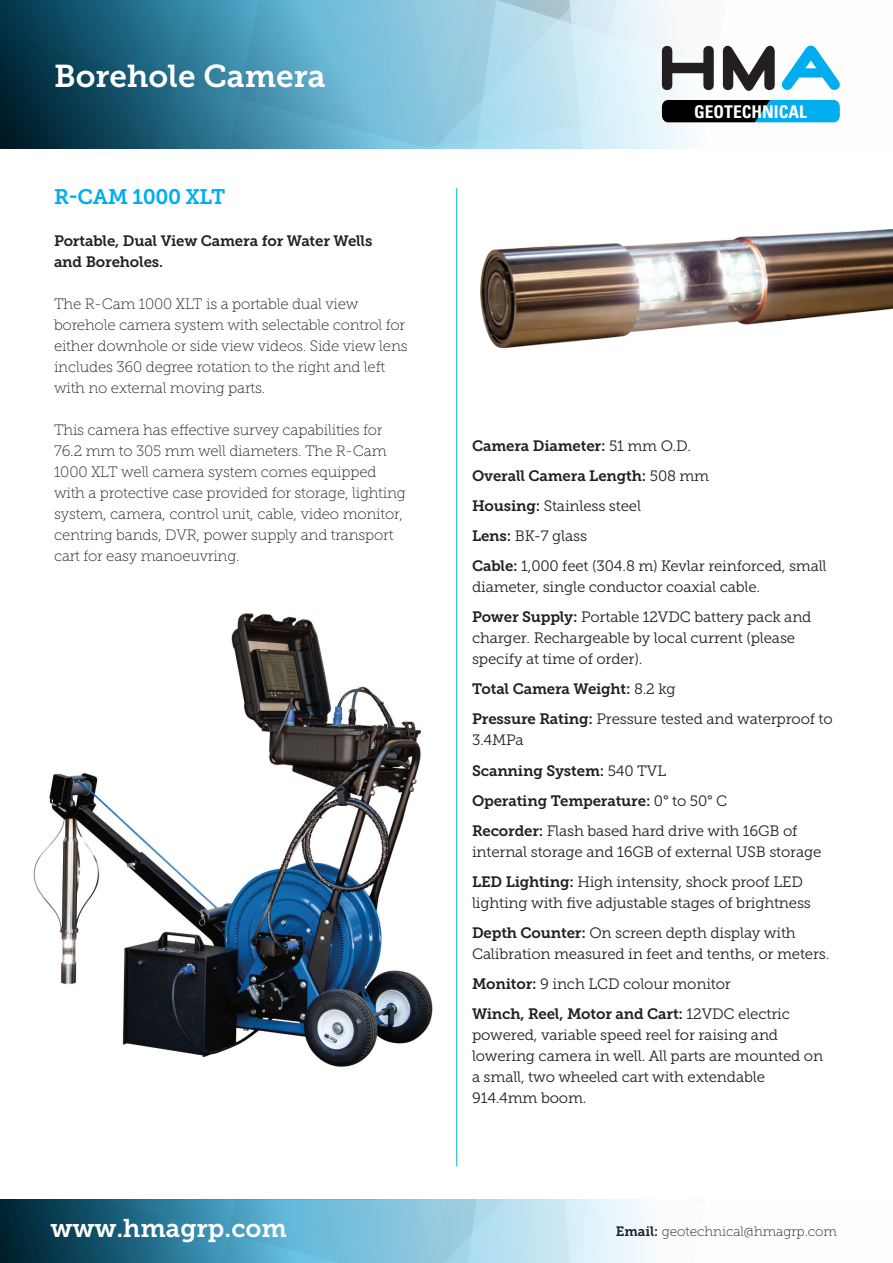
<style>
.page{position:relative;width:893px;height:1263px;background:#fff}
.page>*{position:absolute;margin:0;border:0;box-sizing:border-box;transform-origin:0 0}
.t1{font:31.5px "Museo Slab 700";color:#fff}
.t2{font:25.5px "Museo Slab 700";color:#fff}
.t3{font:21px "Museo Slab 700";letter-spacing:-.02em;color:#00aeef}
.t4{font:700 condensed 17.55px "Univers";color:#fff}
.t5{font:15px/21px "Museo Slab 300";letter-spacing:-.01em;color:#231f20}
.t6{font:15px/21px "Museo Slab 100";letter-spacing:-.01em;color:#231f20}
.t7{font:15px/30px "Museo Slab 700";letter-spacing:-.01em;color:#231f20}
.t8{font:13.5px "Museo Slab 100";color:#231f20}
.s1{font-family:"Museo Slab 300"}
.s2{font-family:"Museo Slab 700"}
</style>
<div class="page">
<svg style="left:0;top:0;width:840px;height:149px;background:#79a9bc"></svg>
<svg style="left:380px;top:1199px;width:270px;height:64px;background:#badfed"></svg>
<svg style="left:0;top:1199px;width:380px;height:64px;background:#387f9b"></svg>
<hr style="left:456px;top:188px;width:1px;height:978px;background:#00aeef">
<img style="left:481px;top:228px;width:412px;height:119px">
<img style="left:33px;top:613px;width:400px;height:454px">
<h1 class="t1" style="left:54px;top:59px;width:273px">Borehole Camera</h1>
<h3 class="t3" style="left:54px;top:185px;width:173px">R-CAM 1000 XLT</h3>
<p class="t7" style="left:54px;top:230px;width:320px;line-height:21px">Portable, Dual View Camera for Water Wells and Boreholes.</p>
<p class="t6" style="left:54px;top:293px;width:355px">The R-Cam 1000 XLT is a portable dual view borehole camera system with selectable control for either downhole or side view videos. Side view lens includes 360 degree rotation to the right and left with no external moving parts.</p>
<p class="t6" style="left:54px;top:419px;width:353px">This camera has effective survey capabilities for 76.2 mm to 305 mm well diameters. The R-Cam 1000 XLT well camera system comes equipped with a protective case provided for storage, lighting system, camera, control unit, cable, video monitor, centring bands, DVR, power supply and transport cart for easy manoeuvring.</p>
<p class="t4" style="left:694px;top:101px;width:114px">GEOTECHNICAL</p>
<p class="t7" style="left:472px;top:431px;width:239px">Camera Diameter: <span class="s1">51 mm O.D.<br></span>Overall Camera Length: <span class="s1">508 mm</span></p>
<p class="t5" style="left:472px;top:491px;width:356px;line-height:30px"><span class="s2">Housing:</span> Stainless steel<br><span class="s2">Lens:</span> BK-7 glass<br><span class="s2">Cable:</span> 1,000 feet (304.8 m) Kevlar reinforced, small</p>
<p class="t5" style="left:472px;top:572px;width:341px;line-height:30px">diameter, single conductor coaxial cable.<br><span class="s2">Power Supply:</span> Portable 12VDC battery pack and</p>
<p class="t5" style="left:472px;top:628px;width:325px">charger. Rechargeable by local current (please specify at time of order).</p>
<p class="t7" style="left:472px;top:674px;width:205px">Total Camera Weight: <span class="s1">8.2 kg</span></p>
<p class="t5" style="left:472px;top:709px;width:362px"><span class="s2">Pressure Rating:</span> Pressure tested and waterproof to<br>3.4MPa</p>
<p class="t7" style="left:472px;top:755px;width:257px">Scanning System: <span class="s1">540 TVL<br></span>Operating Temperature: <span class="s1">0° to 50° C</span></p>
<p class="t5" style="left:472px;top:820px;width:351px"><span class="s2">Recorder:</span> Flash based hard drive with 16GB of internal storage and 16GB of external USB storage</p>
<p class="t5" style="left:472px;top:871px;width:340px"><span class="s2">LED Lighting:</span> High intensity, shock proof LED lighting with five adjustable stages of brightness</p>
<p class="t5" style="left:472px;top:922px;width:359px"><span class="s2">Depth Counter:</span> On screen depth display with<br>Calibration measured in feet and tenths, or meters.</p>
<p class="t5" style="left:472px;top:973px;width:260px"><span class="s2">Monitor:</span> 9 inch LCD colour monitor</p>
<p class="t7" style="left:472px;top:998px;width:319px">Winch, Reel, Motor and Cart: <span class="s1">12VDC electric</span></p>
<p class="t5" style="left:472px;top:1024px;width:353px">powered, variable speed reel for raising and lowering camera in well. All parts are mounted on a small, two wheeled cart with extendable 914.4mm boom.</p>
<h2 class="t2" style="left:50px;top:1214px;width:238px">www.hmagrp.com</h2>
<p class="t8" style="left:616px;top:1224px;width:223px"><span class="s2">Email:</span> geotechnical@hmagrp.com</p>
</div>
